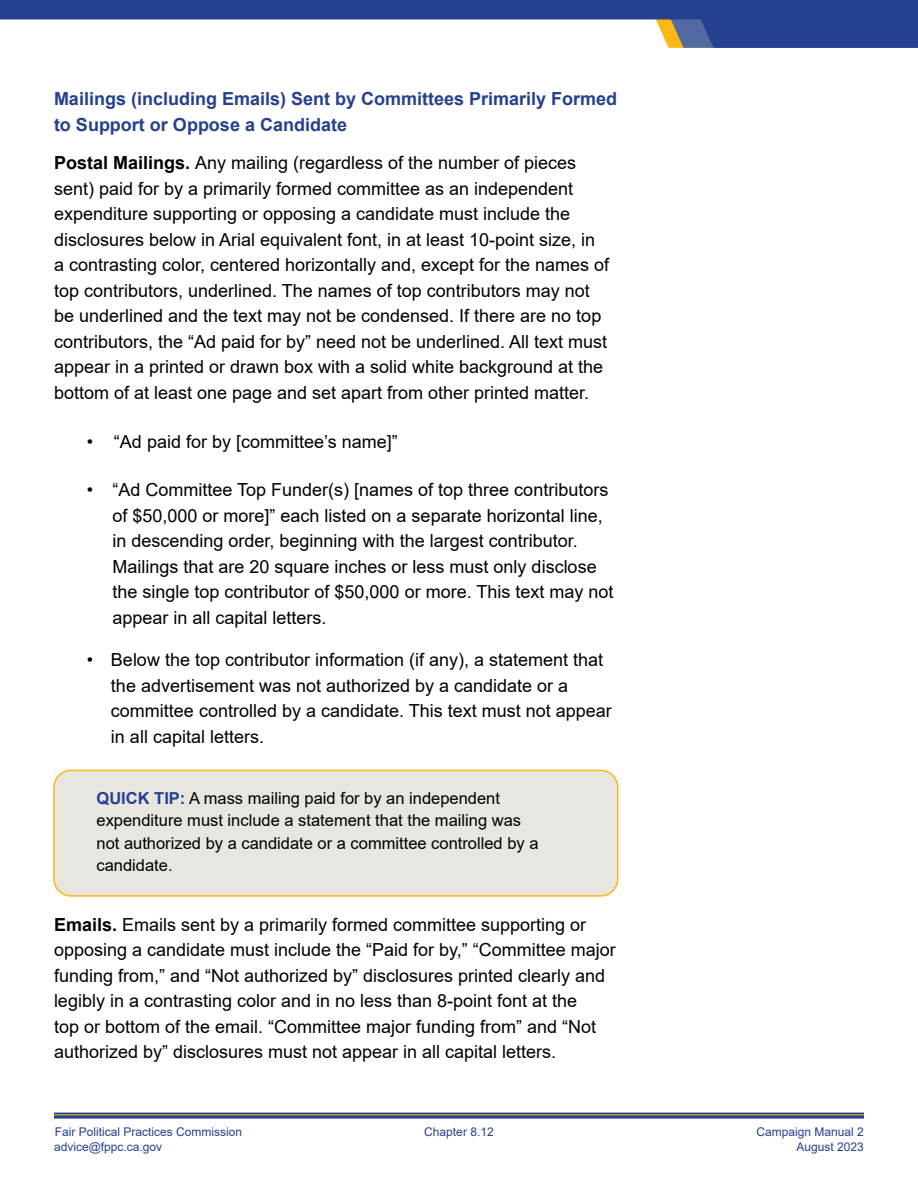
<style>
.page{position:relative;width:918px;height:1188px;background:#fff}
.page>*{position:absolute;margin:0;border:0;box-sizing:border-box;transform-origin:0 0}
.t1{font:18px/25.5px "Arial";color:#000}
.t2{font:700 18px/25.5px "Arial";color:#25408f}
.t3{font:16.5px/22.5px "Arial";color:#000}
.t4{font:12px/15px "Arial";color:#25408f}
.s1{font-weight:700}
.s2{font-weight:700;color:#25408f}
</style>
<div class="page">
<svg style="left:54px;top:1113px;width:810px;height:6px;fill:#25408f"></svg>
<hr style="left:54px;top:1114px;width:810px;height:1px;background:#fab816">
<svg style="left:0;top:0;width:918px;height:48px;fill:#25408f"></svg>
<div style="left:54px;top:770px;width:564px;height:126px;background:#e9e5e0;border-radius:17px"></div>
<div style="left:53px;top:770px;width:565px;height:127px;border:2px solid #fab816;border-radius:17px"></div>
<h3 class="t2" style="left:54px;top:87px;width:565px">Mailings (including Emails) Sent by Committees Primarily Formed to Support or Oppose a Candidate</h3>
<p class="t1" style="left:54px;top:150px;width:557px"><span class="s1">Postal Mailings</span> Any mailing (regardless of the number of pieces sent) paid for by a primarily formed committee as an independent expenditure supporting or opposing a candidate must include the disclosures below in Arial equivalent font, in at least 10-point size, in a contrasting color, centered horizontally and, except for the names of top contributors, underlined. The names of top contributors may not be underlined and the text may not be condensed. If there are no top contributors, the “Ad paid for by” need not be underlined. All text must appear in a printed or drawn box with a solid white background at the bottom of at least one page and set apart from other printed matter.</p>
<p class="t1" style="left:87px;top:428px;width:312px">• “Ad paid for by [committee’s name]”</p>
<p class="t1" style="left:112px;top:477px;width:502px;text-indent:-26px">• “Ad Committee Top Funder(s) [names of top three contributors of $50,000 or more]” each listed on a separate horizontal line, in descending order, beginning with the largest contributor.<br>Mailings that are 20 square inches or less must only disclose the single top contributor of $50,000 or more. This text may not appear in all capital letters.</p>
<p class="t1" style="left:111px;top:647px;width:502px;text-indent:-24px">• Below the top contributor information (if any), a statement that the advertisement was not authorized by a candidate or a committee controlled by a candidate. This text must not appear in all capital letters.</p>
<p class="t3" style="left:97px;top:787px;width:444px"><span class="s2">QUICK TIP:</span> A mass mailing paid for by an independent expenditure must include a statement that the mailing was not authorized by a candidate or a committee controlled by a candidate.</p>
<p class="t1" style="left:54px;top:912px;width:563px"><span class="s1">Emails</span> Emails sent by a primarily formed committee supporting or opposing a candidate must include the “Paid for by,” “Committee major funding from,” and “Not authorized by” disclosures printed clearly and legibly in a contrasting color and in no less than 8-point font at the<br>top or bottom of the email. “Committee major funding from” and “Not authorized by” disclosures must not appear in all capital letters.</p>
<p class="t4" style="left:54px;top:1124px;width:190px">Fair Political Practices Commission advice@fppc.ca.gov</p>
<p class="t4" style="left:424px;top:1124px;width:71px">Chapter 8.12</p>
<p class="t4" style="left:757px;top:1124px;width:109px;text-align:right">Campaign Manual 2<br>August 2023</p>
</div>
